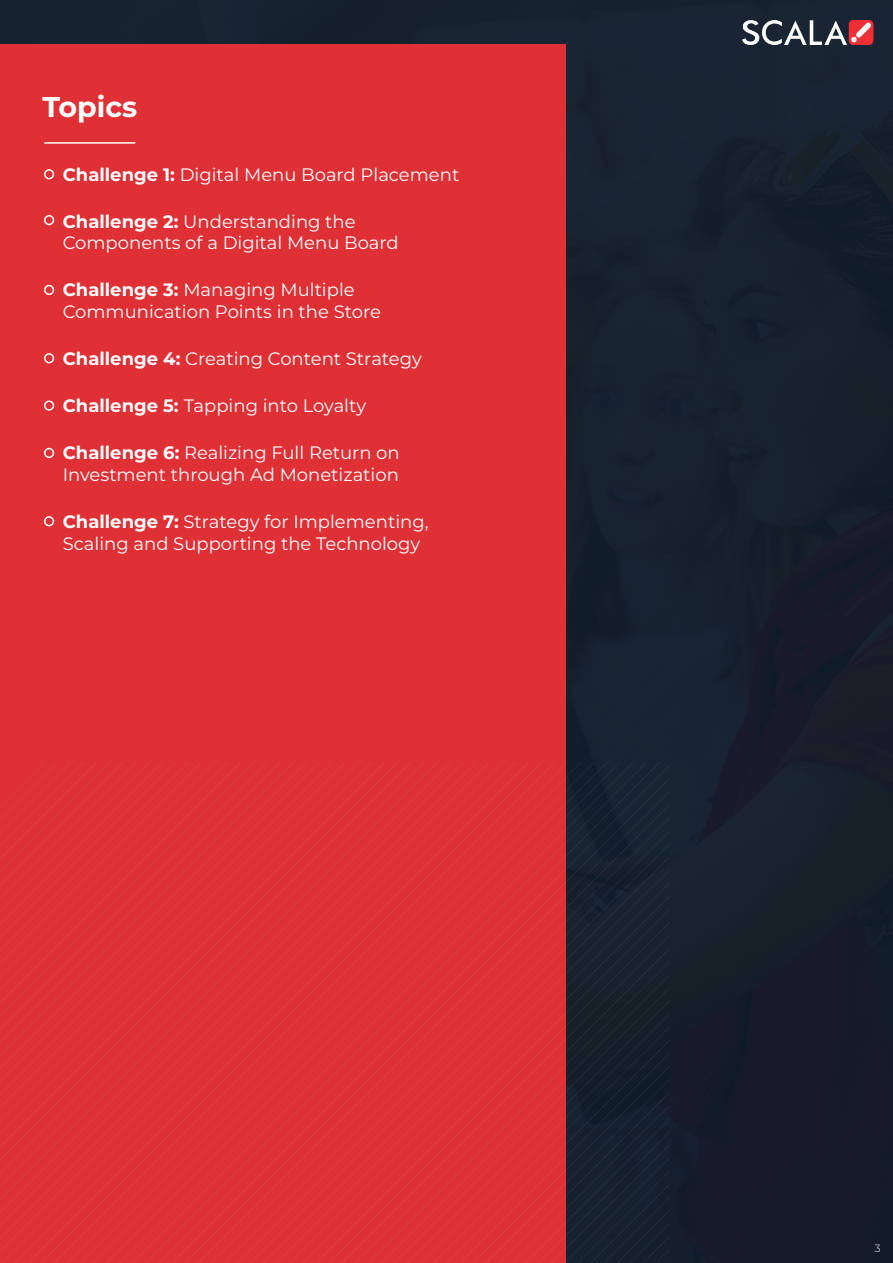
<style>
.page{position:relative;width:893px;height:1263px;background:#18212d}
.page>*{position:absolute;margin:0;border:0;box-sizing:border-box;transform-origin:0 0}
.t1{font:700 28.5px "Montserrat";color:#fff}
.t2{font:18px/21.6px "Montserrat";color:#fff}
.t3{font:300 10.5px "Montserrat";color:#fff}
.s1{font-weight:700}
</style>
<div class="page">
<div style="left:0;top:44px;width:566px;height:1219px;background:#df3036"></div>
<div style="left:44px;top:169px;width:10px;height:10px;border:2px solid #fff;border-radius:50%"></div>
<div style="left:44px;top:215px;width:10px;height:10px;border:2px solid #fff;border-radius:50%"></div>
<div style="left:44px;top:353px;width:10px;height:10px;border:2px solid #fff;border-radius:50%"></div>
<div style="left:44px;top:285px;width:10px;height:10px;border:2px solid #fff;border-radius:50%"></div>
<div style="left:44px;top:400px;width:10px;height:11px;border:2px solid #fff;border-radius:50%"></div>
<div style="left:44px;top:448px;width:10px;height:10px;border:2px solid #fff;border-radius:50%"></div>
<div style="left:44px;top:516px;width:10px;height:10px;border:2px solid #fff;border-radius:50%"></div>
<svg style="left:177px;top:794px;width:493px;height:85px"></svg>
<svg style="left:26px;top:931px;width:644px;height:7px"></svg>
<svg style="left:13px;top:944px;width:657px;height:7px"></svg>
<svg style="left:0;top:957px;width:670px;height:7px"></svg>
<svg style="left:0;top:970px;width:670px;height:7px"></svg>
<svg style="left:6px;top:977px;width:664px;height:7px"></svg>
<svg style="left:0;top:984px;width:670px;height:6px"></svg>
<svg style="left:6px;top:990px;width:664px;height:7px"></svg>
<svg style="left:0;top:997px;width:670px;height:6px"></svg>
<svg style="left:6px;top:1003px;width:664px;height:7px"></svg>
<svg style="left:0;top:1010px;width:670px;height:6px"></svg>
<svg style="left:6px;top:1016px;width:664px;height:7px"></svg>
<svg style="left:0;top:1023px;width:670px;height:6px"></svg>
<svg style="left:72px;top:1029px;width:598px;height:7px"></svg>
<svg style="left:66px;top:1036px;width:604px;height:6px"></svg>
<svg style="left:59px;top:1042px;width:611px;height:7px"></svg>
<svg style="left:52px;top:1049px;width:618px;height:7px"></svg>
<svg style="left:46px;top:1056px;width:624px;height:6px"></svg>
<svg style="left:0;top:1066px;width:670px;height:197px"></svg>
<hr style="left:44px;top:142px;width:91px;height:2px;background:#fff">
<img style="left:742px;top:20px;width:131px;height:25px">
<h1 class="t1" style="left:43px;top:93px;width:96px">Topics</h1>
<p class="t2" style="left:63px;top:164px;width:398px"><span class="s1">Challenge 1:</span> Digital Menu Board Placement</p>
<p class="t2" style="left:63px;top:211px;width:338px"><span class="s1">Challenge 2:</span> Understanding the<br>Components of a Digital Menu Board</p>
<p class="t2" style="left:63px;top:280px;width:320px"><span class="s1">Challenge 3:</span> Managing Multiple<br>Communication Points in the Store</p>
<p class="t2" style="left:63px;top:349px;width:361px"><span class="s1">Challenge 4:</span> Creating Content Strategy</p>
<p class="t2" style="left:63px;top:396px;width:305px"><span class="s1">Challenge 5:</span> Tapping into Loyalty</p>
<p class="t2" style="left:63px;top:443px;width:339px"><span class="s1">Challenge 6:</span> Realizing Full Return on<br>Investment through Ad Monetization</p>
<p class="t2" style="left:63px;top:512px;width:367px"><span class="s1">Challenge 7:</span> Strategy for Implementing,<br>Scaling and Supporting the Technology</p>
<p class="t3" style="left:875px;top:1242px;width:7px">3</p>
</div>
